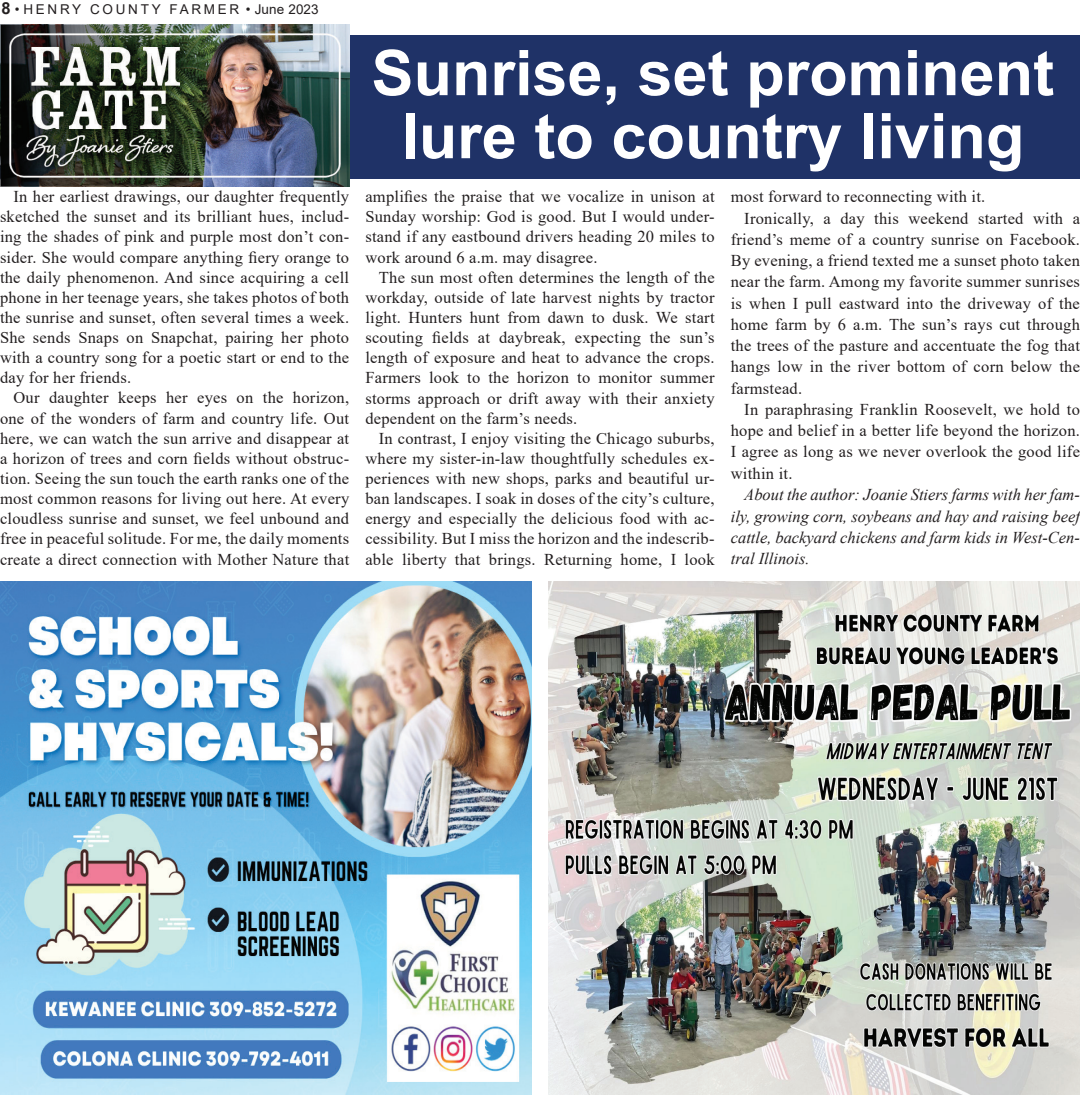
<style>
.page{position:relative;width:1080px;height:1095px;background:#fff}
.page>*{position:absolute;margin:0;border:0;box-sizing:border-box;transform-origin:0 0}
.t1{font:700 63px/63px "Arial";color:#fff;text-align:center}
.t2{font:16.5px/20.1px "Times New Roman";letter-spacing:.015em;color:#231f20;text-align:justify}
.t3{font:italic 16.5px/21.5px "Times New Roman";color:#231f20;text-align:justify}
.t4{font:13.5px "Arial";letter-spacing:.2em;color:#231f20}
.s1{font-weight:700;font-size:16.5px}
</style>
<div class="page">
<div style="left:346px;top:35px;width:734px;height:143px;background:#1f3267"></div>
<img style="left:0;top:24px;width:350px;height:162px">
<img style="left:0;top:581px;width:532px;height:513px">
<img style="left:548px;top:581px;width:532px;height:513px">
<p class="t4" style="left:2px;top:0;width:319px"><span class="s1">8</span> • HENRY COUNTY FARMER • June 2023</p>
<p class="t2" style="left:0;top:186px;width:351px;text-indent:14px">In her earliest drawings, our daughter frequently sketched the sunset and its brilliant hues, includ&shy;ing the shades of pink and purple most don’t con&shy;sider. She would compare anything fiery orange to the daily phenomenon. And since acquiring a cell phone in her teenage years, she takes photos of both the sunrise and sunset, often several times a week.<br>She sends Snaps on Snapchat, pairing her photo with a country song for a poetic start or end to the day for her friends.</p>
<p class="t2" style="left:0;top:387px;width:351px;text-indent:14px">Our daughter keeps her eyes on the horizon, one of the wonders of farm and country life. Out here, we can watch the sun arrive and disappear at a horizon of trees and corn fields without obstruc&shy;tion. Seeing the sun touch the earth ranks one of the most common reasons for living out here. At every cloudless sunrise and sunset, we feel unbound and free in peaceful solitude. For me, the daily moments create a direct connection with Mother Nature that</p>
<h1 class="t1" style="left:371px;top:42px;width:684px">Sunrise, set prominent lure to country living</h1>
<p class="t2" style="left:365px;top:186px;width:351px">amplifies the praise that we vocalize in unison at Sunday worship: God is good. But I would under&shy;stand if any eastbound drivers heading 20 miles to work around 6 a.m. may disagree.</p>
<p class="t2" style="left:365px;top:266px;width:351px;text-indent:13px">The sun most often determines the length of the workday, outside of late harvest nights by tractor light. Hunters hunt from dawn to dusk. We start scouting fields at daybreak, expecting the sun’s length of exposure and heat to advance the crops.<br>Farmers look to the horizon to monitor summer storms approach or drift away with their anxiety dependent on the farm’s needs.</p>
<p class="t2" style="left:365px;top:427px;width:351px;text-indent:13px">In contrast, I enjoy visiting the Chicago suburbs, where my sister-in-law thoughtfully schedules ex&shy;periences with new shops, parks and beautiful ur&shy;ban landscapes. I soak in doses of the city’s culture, energy and especially the delicious food with ac&shy;cessibility. But I miss the horizon and the indescrib&shy;able liberty that brings. Returning home, I look</p>
<p class="t2" style="left:731px;top:186px;width:256px">most forward to reconnecting with it.</p>
<p class="t2" style="left:744px;top:207px;width:337px">Ironically, a day this weekend started with a</p>
<p class="t2" style="left:731px;top:228px;width:351px">friend’s meme of a country sunrise on Facebook.</p>
<p class="t2" style="left:731px;top:250px;width:351px">By evening, a friend texted me a sunset photo taken</p>
<p class="t2" style="left:731px;top:271px;width:351px">near the farm. Among my favorite summer sunrises</p>
<p class="t2" style="left:731px;top:292px;width:351px">is when I pull eastward into the driveway of the</p>
<p class="t2" style="left:731px;top:313px;width:351px">home farm by 6 a.m. The sun’s rays cut through</p>
<p class="t2" style="left:731px;top:335px;width:351px">the trees of the pasture and accentuate the fog that</p>
<p class="t2" style="left:731px;top:356px;width:351px">hangs low in the river bottom of corn below the</p>
<p class="t2" style="left:731px;top:377px;width:73px">farmstead.</p>
<p class="t2" style="left:744px;top:398px;width:337px">In paraphrasing Franklin Roosevelt, we hold to</p>
<p class="t2" style="left:731px;top:420px;width:351px">hope and belief in a better life beyond the horizon.</p>
<p class="t2" style="left:731px;top:441px;width:351px">I agree as long as we never overlook the good life</p>
<p class="t2" style="left:731px;top:462px;width:63px">within it.</p>
<p class="t3" style="left:731px;top:483px;width:351px;text-indent:14px">About the author: Joanie Stiers farms with her fam&shy;ily, growing corn, soybeans and hay and raising beef cattle, backyard chickens and farm kids in West-Cen&shy;tral Illinois.</p>
</div>
